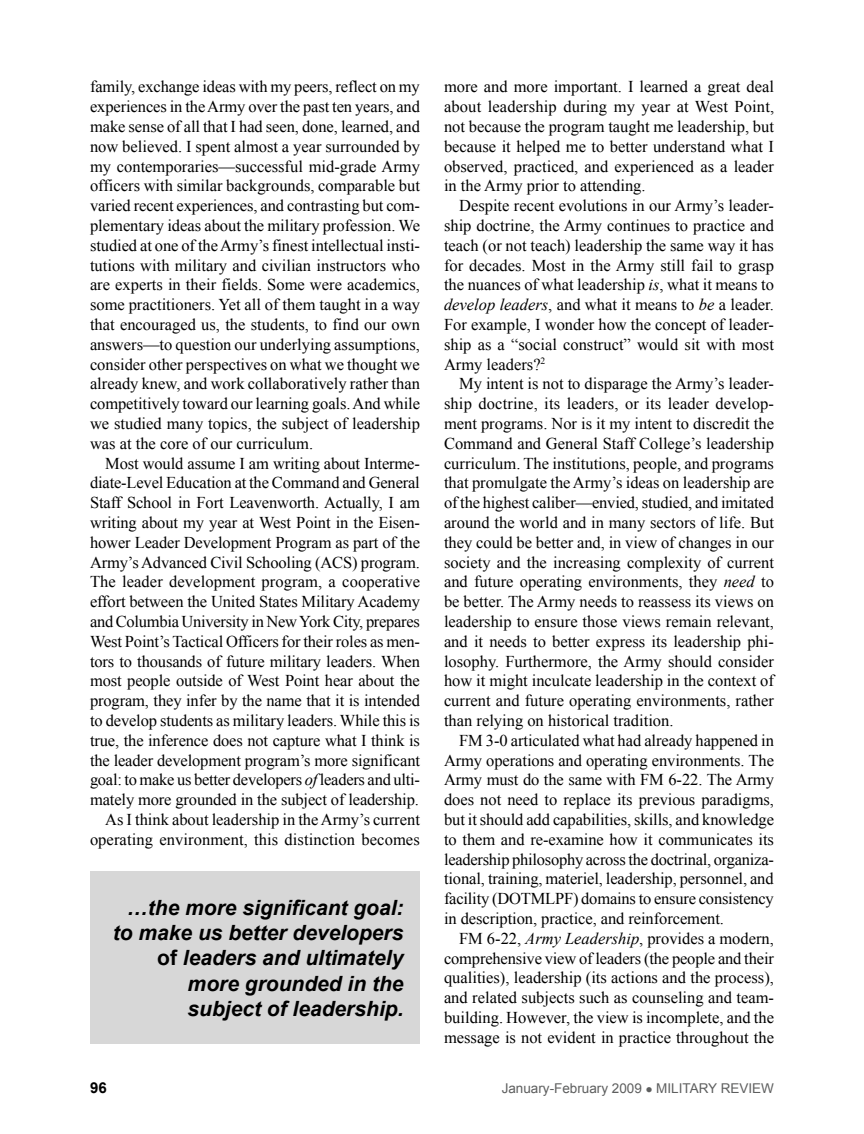
<style>
.page{position:relative;width:864px;height:1134px;background:#fff}
.page>*{position:absolute;margin:0;border:0;box-sizing:border-box;transform-origin:0 0}
.fob{font:italic 700 21px/25.2px "Arial";color:#000;text-align:right}
.fob-2{font:16.5px/19.8px "Times New Roman";color:#000;text-align:justify}
.subhead{font:700 15px "Arial";color:#000}
.subhead-2{font:13.5px "Arial";color:#5e5f5f}
.s1{font-style:italic}
.s2{font-style:normal}
</style>
<div class="page">
<div style="left:90px;top:872px;width:330px;height:172px;background:#d7d7d7"></div>
<p class="fob-2" style="left:90px;top:77px;width:332px">family, exchange ideas with my peers, reflect on my experiences in the Army over the past ten years, and make sense of all that I had seen, done, learned, and now believed. I spent almost a year surrounded by my contemporaries—successful mid-grade Army officers with similar backgrounds, comparable but varied recent experiences, and contrasting but com&shy;plementary ideas about the military profession. We studied at one of the Army’s finest intellectual insti&shy;tutions with military and civilian instructors who are experts in their fields. Some were academics, some practitioners. Yet all of them taught in a way that encouraged us, the students, to find our own answers—to question our underlying assumptions, consider other perspectives on what we thought we already knew, and work collaboratively rather than competitively toward our learning goals. And while we studied many topics, the subject of leadership was at the core of our curriculum.</p>
<p class="fob-2" style="left:90px;top:453px;width:332px;text-indent:15px">Most would assume I am writing about Interme&shy;diate-Level Education at the Command and General Staff School in Fort Leavenworth. Actually, I am writing about my year at West Point in the Eisen&shy;hower Leader Development Program as part of the Army’s Advanced Civil Schooling (ACS</p>
<p class="fob-2" style="left:90px;top:552px;width:332px;text-indent:262px">) program.<br>The leader development program, a cooperative effort between the United States Military Academy and Columbia University in New York City, prepares West Point’s Tactical Officers for their roles as men&shy;tors to thousands of future military leaders. When most people outside of West Point hear about the program, they infer by the name that it is intended to develop students as military leaders. While this is true, the inference does not capture what I think is the leader development program’s more significant goal: to make us better developers <span class="s1">of</span> leaders and ulti&shy;mately more grounded in the subject of leadership.</p>
<p class="fob-2" style="left:90px;top:809px;width:331px;text-align:right">As I think about leadership in the Army’s current operating environment, this distinction becomes</p>
<p class="fob" style="left:113px;top:896px;width:292px">…the more significant goal: to make us better developers <span class="s2">of</span> leaders and ultimately more grounded in the subject of leadership.</p>
<p class="fob-2" style="left:444px;top:77px;width:332px">more and more important. I learned a great deal about leadership during my year at West Point, not because the program taught me leadership, but because it helped me to better understand what I observed, practiced, and experienced as a leader in the Army prior to attending.</p>
<p class="fob-2" style="left:444px;top:196px;width:332px;text-indent:15px">Despite recent evolutions in our Army’s leader&shy;ship doctrine, the Army continues to practice and teach (or not teach) leadership the same way it has for decades. Most in the Army still fail to grasp the nuances of what leadership <span class="s1">is</span>, what it means to <span class="s1">develop leaders</span>, and what it means to <span class="s1">be</span> a leader.<br>For example, I wonder how the concept of leader&shy;ship as a “social construct” would sit with most Army leaders?<sup>2</sup></p>
<p class="fob-2" style="left:444px;top:374px;width:332px;text-indent:15px">My intent is not to disparage the Army’s leader&shy;ship doctrine, its leaders, or its leader develop&shy;ment programs. Nor is it my intent to discredit the Command and General Staff College’s leadership curriculum. The institutions, people, and programs that promulgate the Army’s ideas on leadership are of the highest caliber—envied, studied, and imitated around the world and in many sectors of life. But they could be better and, in view of changes in our society and the increasing complexity of current and future operating environments, they <span class="s1">need</span> to be better. The Army needs to reassess its views on leadership to ensure those views remain relevant, and it needs to better express its leadership phi&shy;losophy. Furthermore, the Army should consider how it might inculcate leadership in the context of current and future operating environments, rather than relying on historical tradition.</p>
<p class="fob-2" style="left:444px;top:730px;width:332px;text-indent:15px">FM 3-0 articulated what had already happened in Army operations and operating environments. The Army must do the same with FM 6-22. The Army does not need to replace its previous paradigms, but it should add capabilities, skills, and knowledge to them and re-examine how it communicates its leadership philosophy across the doctrinal, organiza&shy;tional, training, materiel, leadership, personnel, and facility (DOT</p>
<p class="fob-2" style="left:444px;top:889px;width:331px;text-indent:87px">MLPF) domains to ensure consistency in description, practice, and reinforcement.</p>
<p class="fob-2" style="left:444px;top:928px;width:332px;text-indent:15px">FM 6-22, <span class="s1">Army Leadership</span>, provides a modern, comprehensive view of leaders (the people and their qualities), leadership (its actions and the process), and related subjects such as counseling and team&shy;building. However, the view is incomplete, and the message is not evident in practice throughout the</p>
<p class="subhead" style="left:90px;top:1078px;width:18px">96</p>
<p class="subhead-2" style="left:502px;top:1080px;width:274px">January-February 2009 ● Military Review</p>
</div>
